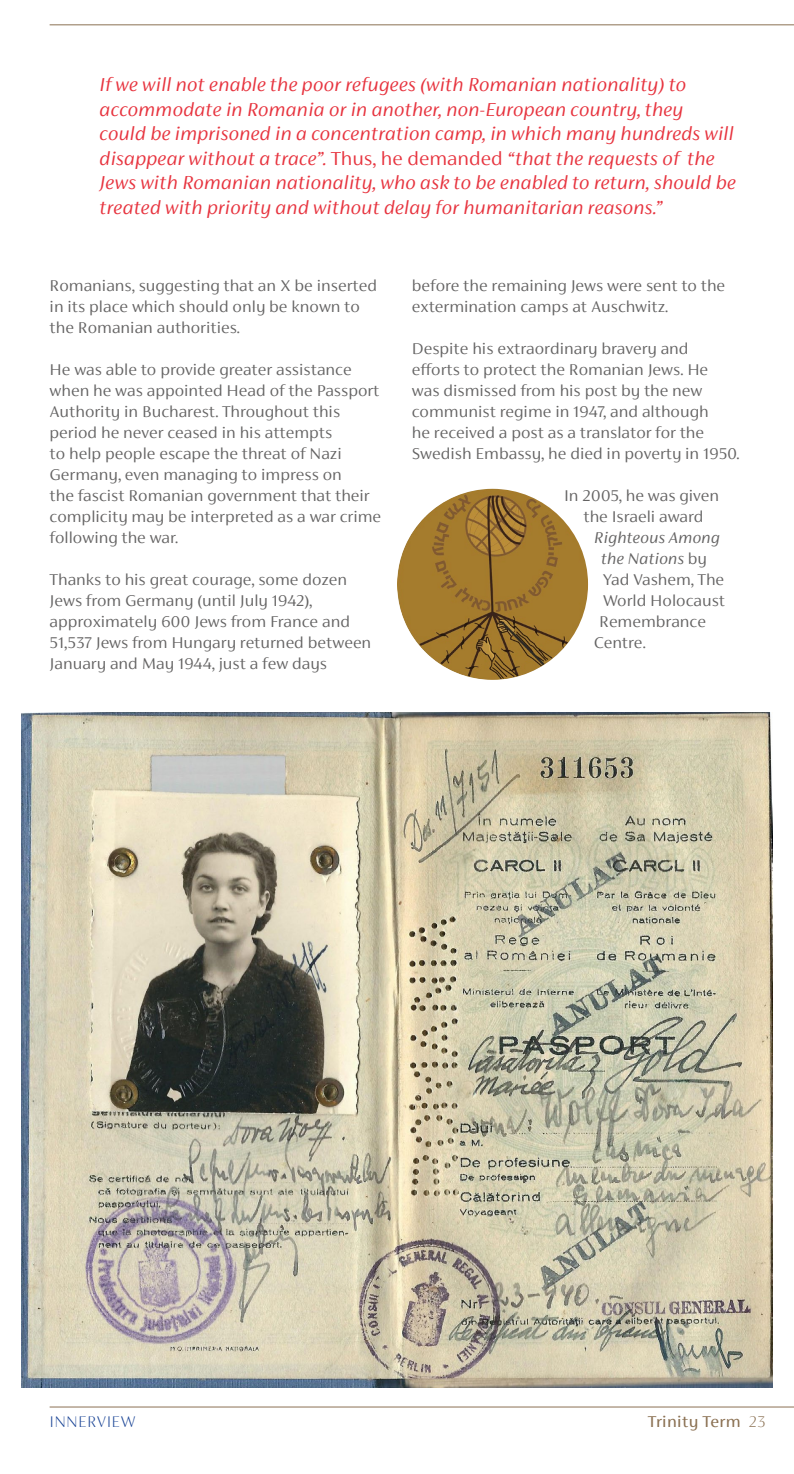
<style>
.page{position:relative;width:794px;height:1474px;background:#fff}
.page>*{position:absolute;margin:0;border:0;box-sizing:border-box;transform-origin:0 0}
.Text_first_para_9_12{font:italic 300 21px/24.5px "FS Siena";color:#e7343f}
.Text_first_para_9_12-2{font:300 17.5px/21px "FS Siena";color:#646363}
.Text_first_para_9_12-3{font:italic 300 17.5px "FS Siena";color:#646363}
.t1{font:17.5px "FS Siena";letter-spacing:.02em;color:#8b7153}
.t2{font:100 17.5px "FS Siena";letter-spacing:.02em;color:#164194}
.s1{font-style:normal}
.s2{font-weight:100}
</style>
<div class="page">
<hr style="left:50px;top:1406px;width:744px;height:1px;background:#8b7153">
<hr style="left:50px;top:24px;width:744px;height:1px;background:#8b7153">
<img style="left:22px;top:712px;width:750px;height:675px">
<img style="left:397px;top:489px;width:191px;height:191px;border-radius:95px">
<p class="Text_first_para_9_12" style="left:99px;top:72px;width:638px">If we will not enable the poor refugees (with Romanian nationality) to accommodate in Romania or in another, non-European country, they<br>could be imprisoned in a concentration camp, in which many hundreds will disappear without a trace”. <span class="s1">Thus, he demanded</span> “that the requests of the Jews with Romanian nationality, who ask to be enabled to return, should be treated with priority and without delay for humanitarian reasons.”</p>
<p class="Text_first_para_9_12-2" style="left:50px;top:274px;width:329px">Romanians, suggesting that an X be inserted in its place which should only be known to the Romanian authorities.</p>
<p class="Text_first_para_9_12-2" style="left:50px;top:358px;width:333px">He was able to provide greater assistance when he was appointed Head of the Passport Authority in Bucharest. Throughout this period he never ceased in his attempts<br>to help people escape the threat of Nazi Germany, even managing to impress on<br>the fascist Romanian government that their complicity may be interpreted as a war crime following the war.</p>
<p class="Text_first_para_9_12-2" style="left:50px;top:568px;width:323px">Thanks to his great courage, some dozen Jews from Germany (until July 1942), approximately 600 Jews from France and 51,537 Jews from Hungary returned between January and May 1944, just a few days</p>
<p class="Text_first_para_9_12-2" style="left:412px;top:274px;width:315px">before the remaining Jews were sent to the extermination camps at Auschwitz.</p>
<p class="Text_first_para_9_12-2" style="left:412px;top:337px;width:329px">Despite his extraordinary bravery and efforts to protect the Romanian Jews. He was dismissed from his post by the new communist regime in 1947, and although<br>he received a post as a translator for the Swedish Embassy, he died in poverty in 1950.</p>
<p class="Text_first_para_9_12-2" style="left:564px;top:484px;width:156px">In 2005, he was given</p>
<p class="Text_first_para_9_12-2" style="left:583px;top:505px;width:122px">the Israeli award</p>
<p class="Text_first_para_9_12-3" style="left:594px;top:528px;width:127px">Righteous Among</p>
<p class="Text_first_para_9_12-3" style="left:601px;top:549px;width:108px">the Nations <span class="s1">by</span></p>
<p class="Text_first_para_9_12-2" style="left:602px;top:568px;width:123px">Yad Vashem, The</p>
<p class="Text_first_para_9_12-2" style="left:602px;top:589px;width:124px">World Holocaust</p>
<p class="Text_first_para_9_12-2" style="left:599px;top:610px;width:108px">Remembrance</p>
<p class="Text_first_para_9_12-2" style="left:594px;top:631px;width:53px">Centre.</p>
<p class="t2" style="left:50px;top:1412px;width:87px">INNERVIEW</p>
<p class="t1" style="left:648px;top:1412px;width:119px">Trinity Term <span class="s2">23</span></p>
</div>
